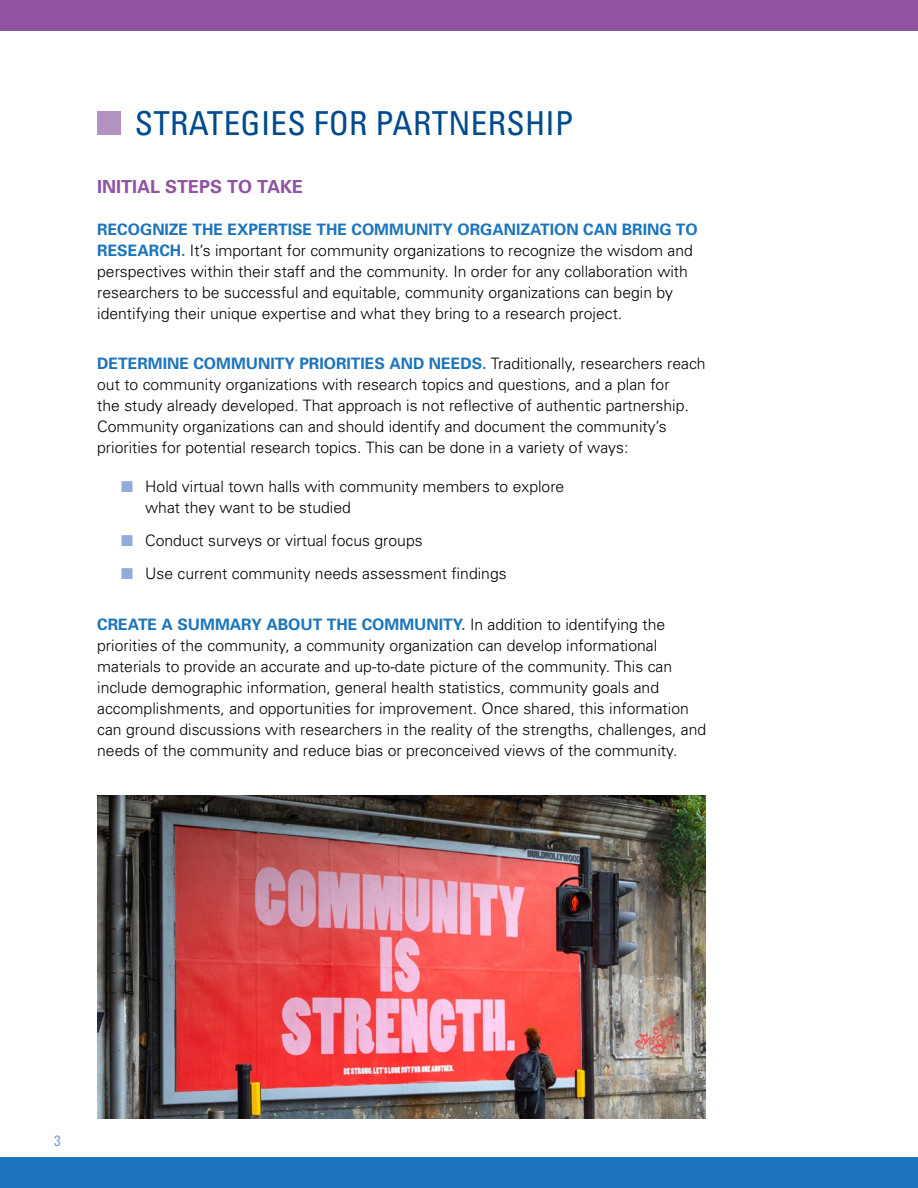
<style>
.page{position:relative;width:918px;height:1188px;background:#fff}
.page>*{position:absolute;margin:0;border:0;box-sizing:border-box;transform-origin:0 0}
.t1{font:condensed 33px "Univers";letter-spacing:.01em;color:#004b8d}
.t2{font:700 18px "Univers";color:#8f53a1}
.t3{font:300 15.75px/21px "Univers";color:#000}
.t4{font:condensed 15px "Univers";color:#7d9fd3}
.s1{font-weight:700;color:#1c75bc}
.s2{color:#91acda}
</style>
<div class="page">
<div style="left:0;top:1158px;width:918px;height:30px;background:#1c75bc"></div>
<div style="left:0;top:0;width:918px;height:30px;background:#8f53a1"></div>
<div style="left:97px;top:111px;width:24px;height:24px;background:#b292be"></div>
<img style="left:97px;top:795px;width:609px;height:323px">
<h1 class="t1" style="left:135px;top:102px;width:440px">STRATEGIES FOR PARTNERSHIP</h1>
<p class="t2" style="left:97px;top:176px;width:208px">INITIAL STEPS TO TAKE</p>
<p class="t3" style="left:97px;top:219px;width:602px"><span class="s1">RECOGNIZE THE EXPERTISE THE COMMUNITY ORGANIZATION CAN BRING TO RESEARCH.</span> It’s important for community organizations to recognize the wisdom and perspectives within their staff and the community. In order for any collaboration with researchers to be successful and equitable, community organizations can begin by identifying their unique expertise and what they bring to a research project.</p>
<p class="t3" style="left:97px;top:352px;width:610px"><span class="s1">DETERMINE COMMUNITY PRIORITIES AND NEEDS.</span> Traditionally, researchers reach out to community organizations with research topics and questions, and a plan for<br>the study already developed. That approach is not reflective of authentic partnership.<br>Community organizations can and should identify and document the community’s priorities for potential research topics. This can be done in a variety of ways:</p>
<p class="t3" style="left:145px;top:475px;width:421px;text-indent:-24px"><span class="s2">■</span> Hold virtual town halls with community members to explore what they want to be studied</p>
<p class="t3" style="left:121px;top:529px;width:303px"><span class="s2">■</span> Conduct surveys or virtual focus groups</p>
<p class="t3" style="left:121px;top:562px;width:387px"><span class="s2">■</span> Use current community needs assessment findings</p>
<p class="t3" style="left:97px;top:613px;width:611px"><span class="s1">CREATE A SUMMARY ABOUT THE COMMUNITY.</span> In addition to identifying the priorities of the community, a community organization can develop informational materials to provide an accurate and up-to-date picture of the community. This can include demographic information, general health statistics, community goals and accomplishments, and opportunities for improvement. Once shared, this information can ground discussions with researchers in the reality of the strengths, challenges, and needs of the community and reduce bias or preconceived views of the community.</p>
<p class="t4" style="left:54px;top:1131px;width:8px">3</p>
</div>
